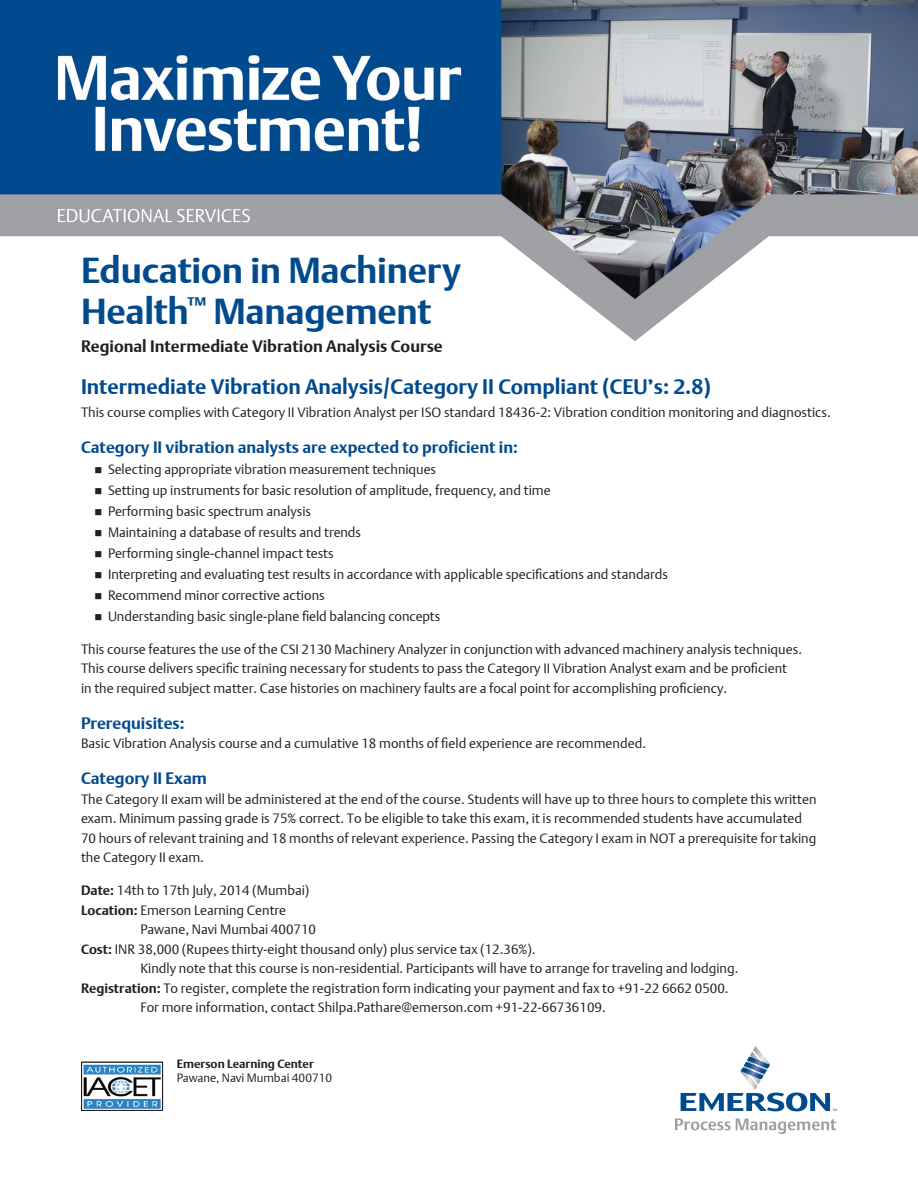
<style>
.page{position:relative;width:918px;height:1188px;background:#fff}
.page>*{position:absolute;margin:0;border:0;box-sizing:border-box;transform-origin:0 0}
.t1{font:700 36px/40.5px "DTL Argo T";letter-spacing:-.005em;color:#004a8d}
.Subhead_1{font:700 21px "DTL Argo T";color:#004a8d}
.Subhead_2{font:700 16.5px "DTL Argo T";color:#004a8d}
.t2{font:700 16.5px "DTL Argo T";color:#231f20}
.Data_Sheet_Body_-_20{font:13.5px/19.5px "DTL Argo T Light";color:#231f20}
.Subhead_2-2{font:13.5px "DTL Argo T Light";color:#231f20}
.Subhead_3{font:13.5px "DTL Argo T Light";color:#231f20}
.t3{font:12px "DTL Argo T Light";color:#231f20}
.t4{font:700 12px "DTL Argo T";color:#231f20}
.s1{font-family:"DTL Argo T";font-weight:700}
</style>
<div class="page">
<svg style="left:681px;top:1046px;width:156px;height:65px"></svg>
<svg style="left:675px;top:1118px;width:161px;height:16px"></svg>
<img style="left:83px;top:1064px;width:78px;height:45px">
<div style="left:81px;top:1062px;width:82px;height:49px;border:1px solid #231f20"></div>
<img style="left:0;top:0;width:918px;height:341px">
<p class="t1" style="left:81px;top:250px;width:382px">Education in Machinery<br>Health<sup>™</sup> Management</p>
<p class="t2" style="left:81px;top:337px;width:363px">Regional Intermediate Vibration Analysis Course</p>
<p class="Subhead_1" style="left:81px;top:374px;width:632px">Intermediate Vibration Analysis/Category II Compliant (CEU’s: 2.8)</p>
<p class="Subhead_2-2" style="left:81px;top:404px;width:751px">This course complies with Category II Vibration Analyst per ISO standard 18436-2: Vibration condition monitoring and diagnostics.</p>
<p class="Subhead_2" style="left:81px;top:437px;width:439px">Category II vibration analysts are expected to proficient in:</p>
<p class="Data_Sheet_Body_-_20" style="left:108px;top:459px;width:330px">Selecting appropriate vibration measurement techniques</p>
<p class="Data_Sheet_Body_-_20" style="left:108px;top:480px;width:444px">Setting up instruments for basic resolution of amplitude, frequency, and time</p>
<p class="Data_Sheet_Body_-_20" style="left:108px;top:501px;width:205px">Performing basic spectrum analysis</p>
<p class="Data_Sheet_Body_-_20" style="left:108px;top:522px;width:255px">Maintaining a database of results and trends</p>
<p class="Data_Sheet_Body_-_20" style="left:108px;top:543px;width:227px">Performing single-channel impact tests</p>
<p class="Data_Sheet_Body_-_20" style="left:108px;top:564px;width:561px">Interpreting and evaluating test results in accordance with applicable specifications and standards</p>
<p class="Data_Sheet_Body_-_20" style="left:108px;top:585px;width:218px">Recommend minor corrective actions</p>
<p class="Data_Sheet_Body_-_20" style="left:108px;top:606px;width:334px">Understanding basic single-plane field balancing concepts</p>
<p class="Data_Sheet_Body_-_20" style="left:81px;top:639px;width:723px">This course features the use of the CSI 2130 Machinery Analyzer in conjunction with advanced machinery analysis techniques.<br>This course delivers specific training necessary for students to pass the Category II Vibration Analyst exam and be proficient<br>in the required subject matter. Case histories on machinery faults are a focal point for accomplishing proficiency.</p>
<p class="Subhead_2" style="left:81px;top:713px;width:105px">Prerequisites:</p>
<p class="Subhead_2-2" style="left:81px;top:735px;width:567px">Basic Vibration Analysis course and a cumulative 18 months of field experience are recommended.</p>
<p class="Subhead_2" style="left:81px;top:769px;width:127px">Category II Exam</p>
<p class="Data_Sheet_Body_-_20" style="left:81px;top:789px;width:737px">The Category II exam will be administered at the end of the course. Students will have up to three hours to complete this written exam. Minimum passing grade is 75% correct. To be eligible to take this exam, it is recommended students have accumulated 70 hours of relevant training and 18 months of relevant experience. Passing the Category I exam in NOT a prerequisite for taking the Category II exam.</p>
<p class="Subhead_3" style="left:81px;top:882px;width:230px"><span class="s1">Date:</span> 14th to 17th July, 2014 (Mumbai)</p>
<p class="Data_Sheet_Body_-_20" style="left:140px;top:900px;width:177px;text-indent:-59px"><span class="s1">Location:</span> Emerson Learning Centre<br>Pawane, Navi Mumbai 400710</p>
<p class="Data_Sheet_Body_-_20" style="left:140px;top:939px;width:600px;text-indent:-59px"><span class="s1">Cost:</span> INR 38,000 (Rupees thirty-eight thousand only) plus service tax (12.36%).<br>Kindly note that this course is non-residential. Participants will have to arrange for traveling and lodging.</p>
<p class="Data_Sheet_Body_-_20" style="left:140px;top:978px;width:590px;text-indent:-59px"><span class="s1">Registration:</span> To register, complete the registration form indicating your payment and fax to +91-22 6662 0500.<br>For more information, contact Shilpa.Pathare@emerson.com +91-22-66736109.</p>
<p class="t4" style="left:177px;top:1056px;width:139px">Emerson Learning Center</p>
<p class="t3" style="left:177px;top:1071px;width:157px">Pawane, Navi Mumbai 400710</p>
</div>
